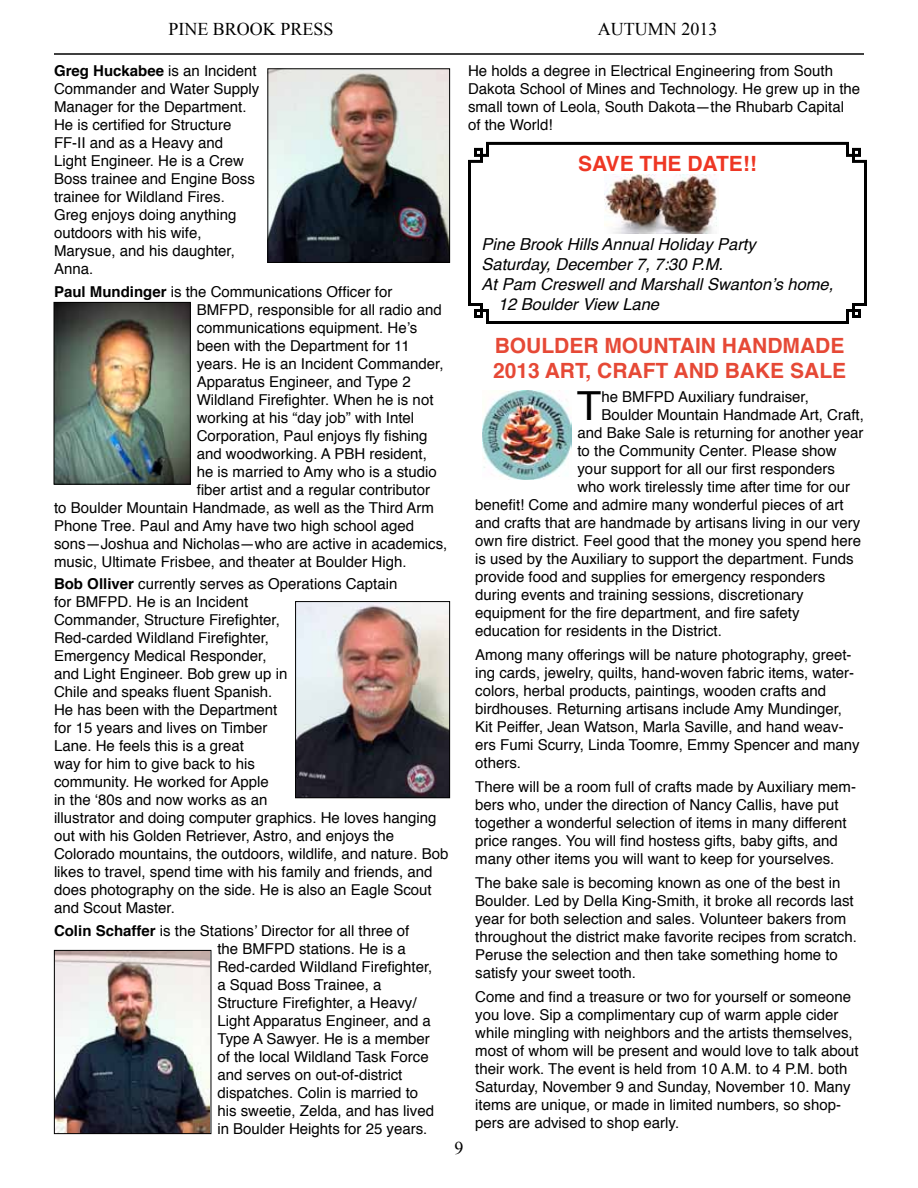
<style>
.page{position:relative;width:918px;height:1188px;background:#fff}
.page>*{position:absolute;margin:0;border:0;box-sizing:border-box;transform-origin:0 0}
.t1{font:40.05px "Helvetica";color:#000}
.t2{font:700 21px/25.2px "Helvetica";color:#e64936}
.t3{font:700 21px "Helvetica";color:#ee3724}
.t4{font:18px "Times New Roman";color:#000}
.t5{font:italic 16.5px "Helvetica";color:#000}
.t6{font:15px/18px "Helvetica";color:#000}
.s1{font-weight:700}
</style>
<div class="page">
<hr style="left:54px;top:53px;width:810px;height:2px;background:#000">
<img style="left:269px;top:70px;width:179px;height:191px">
<div style="left:267px;top:68px;width:183px;height:195px;border:1px solid #000"></div>
<img style="left:297px;top:603px;width:151px;height:193px">
<div style="left:295px;top:601px;width:155px;height:197px;border:1px solid #000"></div>
<img style="left:56px;top:952px;width:153px;height:180px">
<div style="left:54px;top:950px;width:157px;height:184px;border:1px solid #000"></div>
<img style="left:56px;top:304px;width:133px;height:179px">
<div style="left:54px;top:302px;width:137px;height:183px;border:1px solid #000"></div>
<img style="left:482px;top:391px;width:89px;height:89px">
<svg style="left:468px;top:141px;width:399px;height:183px"></svg>
<img style="left:604px;top:175px;width:114px;height:59px">
<p class="t4" style="left:168px;top:17px;width:167px">PINE BROOK PRESS</p>
<p class="t4" style="left:598px;top:17px;width:121px">AUTUMN 2013</p>
<p class="t6" style="left:54px;top:62px;width:207px"><span class="s1">Greg Huckabee</span> is an Incident<br>Commander and Water Supply<br>Manager for the Department.<br>He is certified for Structure<br>FF-II and as a Heavy and<br>Light Engineer. He is a Crew<br>Boss trainee and Engine Boss trainee for Wildland Fires.<br>Greg enjoys doing anything outdoors with his wife,<br>Marysue, and his daughter,<br>Anna.</p>
<p class="t6" style="left:54px;top:283px;width:340px"><span class="s1">Paul Mundinger</span> is the Communications Officer for</p>
<p class="t6" style="left:197px;top:301px;width:247px">BMFPD, responsible for all radio and</p>
<p class="t6" style="left:197px;top:319px;width:222px">communications equipment. He’s</p>
<p class="t6" style="left:197px;top:337px;width:215px">been with the Department for 11</p>
<p class="t6" style="left:197px;top:355px;width:248px">years. He is an Incident Commander,</p>
<p class="t6" style="left:197px;top:373px;width:216px">Apparatus Engineer, and Type 2</p>
<p class="t6" style="left:197px;top:391px;width:238px">Wildland Firefighter. When he is not</p>
<p class="t6" style="left:197px;top:409px;width:219px">working at his “day job” with Intel</p>
<p class="t6" style="left:197px;top:427px;width:232px">Corporation, Paul enjoys fly fishing</p>
<p class="t6" style="left:197px;top:445px;width:232px">and woodworking. A PBH resident,</p>
<p class="t6" style="left:197px;top:463px;width:242px">he is married to Amy who is a studio</p>
<p class="t6" style="left:197px;top:481px;width:235px">fiber artist and a regular contributor</p>
<p class="t6" style="left:54px;top:499px;width:381px">to Boulder Mountain Handmade, as well as the Third Arm</p>
<p class="t6" style="left:54px;top:517px;width:362px">Phone Tree. Paul and Amy have two high school aged</p>
<p class="t6" style="left:54px;top:535px;width:395px">sons—Joshua and Nicholas—who are active in academics,</p>
<p class="t6" style="left:54px;top:553px;width:354px">music, Ultimate Frisbee, and theater at Boulder High.</p>
<p class="t6" style="left:54px;top:575px;width:396px"><span class="s1">Bob Olliver</span> currently serves as Operations Captain<br>for BMFPD. He is an Incident<br>Commander, Structure Firefighter,<br>Red-carded Wildland Firefighter,<br>Emergency Medical Responder,<br>and Light Engineer. Bob grew up in<br>Chile and speaks fluent Spanish.<br>He has been with the Department<br>for 15 years and lives on Timber<br>Lane. He feels this is a great<br>way for him to give back to his<br>community. He worked for Apple<br>in the ‘80s and now works as an<br>illustrator and doing computer graphics. He loves hanging out with his Golden Retriever, Astro, and enjoys the Colorado mountains, the outdoors, wildlife, and nature. Bob likes to travel, spend time with his family and friends, and does photography on the side. He is also an Eagle Scout and Scout Master.</p>
<p class="t6" style="left:217px;top:922px;width:218px;text-indent:-163px"><span class="s1">Colin Schaffer</span> is the Stations’ Director for all three of<br>the BMFPD stations. He is a<br>Red-carded Wildland Firefighter, a Squad Boss Trainee, a<br>Structure Firefighter, a Heavy/<br>Light Apparatus Engineer, and a<br>Type A Sawyer. He is a member of the local Wildland Task Force and serves on out-of-district dispatches. Colin is married to his sweetie, Zelda, and has lived in Boulder Heights for 25 years.</p>
<p class="t4" style="left:454px;top:1136px;width:10px">9</p>
<p class="t6" style="left:468px;top:62px;width:394px">He holds a degree in Electrical Engineering from South Dakota School of Mines and Technology. He grew up in the small town of Leola, South Dakota—the Rhubarb Capital of the World!</p>
<h2 class="t3" style="left:578px;top:147px;width:180px">SAVE THE DATE!!</h2>
<p class="t5" style="left:482px;top:232px;width:276px">Pine Brook Hills Annual Holiday Party</p>
<p class="t5" style="left:482px;top:251px;width:243px">Saturday, December 7, 7:30 P.M.</p>
<p class="t5" style="left:482px;top:271px;width:353px">At Pam Creswell and Marshall Swanton’s home,</p>
<p class="t5" style="left:498px;top:291px;width:163px">12 Boulder View Lane</p>
<h2 class="t2" style="left:493px;top:334px;width:355px">BOULDER MOUNTAIN HANDMADE<br>2013 ART, CRAFT AND BAKE SALE</h2>
<h1 class="t1" style="left:577px;top:376px;width:26px">T</h1>
<p class="t6" style="left:601px;top:389px;width:209px">he BMFPD Auxiliary fundraiser,</p>
<p class="t6" style="left:601px;top:407px;width:264px">Boulder Mountain Handmade Art, Craft,</p>
<p class="t6" style="left:577px;top:425px;width:287px">and Bake Sale is returning for another year</p>
<p class="t6" style="left:577px;top:443px;width:261px">to the Community Center. Please show</p>
<p class="t6" style="left:577px;top:461px;width:259px">your support for all our first responders</p>
<p class="t6" style="left:577px;top:479px;width:274px">who work tirelessly time after time for our</p>
<p class="t6" style="left:475px;top:497px;width:370px">benefit! Come and admire many wonderful pieces of art</p>
<p class="t6" style="left:475px;top:515px;width:387px">and crafts that are handmade by artisans living in our very</p>
<p class="t6" style="left:475px;top:533px;width:388px">own fire district. Feel good that the money you spend here</p>
<p class="t6" style="left:475px;top:551px;width:380px">is used by the Auxiliary to support the department. Funds</p>
<p class="t6" style="left:475px;top:569px;width:352px">provide food and supplies for emergency responders</p>
<p class="t6" style="left:475px;top:587px;width:330px">during events and training sessions, discretionary</p>
<p class="t6" style="left:475px;top:605px;width:326px">equipment for the fire department, and fire safety</p>
<p class="t6" style="left:475px;top:623px;width:248px">education for residents in the District.</p>
<p class="t6" style="left:475px;top:647px;width:386px">Among many offerings will be nature photography, greet&shy;ing cards, jewelry, quilts, hand-woven fabric items, water&shy;colors, herbal products, paintings, wooden crafts and birdhouses. Returning artisans include Amy Mundinger, Kit Peiffer, Jean Watson, Marla Saville, and hand weav&shy;ers Fumi Scurry, Linda Toomre, Emmy Spencer and many others.</p>
<p class="t6" style="left:475px;top:779px;width:382px">There will be a room full of crafts made by Auxiliary mem&shy;bers who, under the direction of Nancy Callis, have put together a wonderful selection of items in many different price ranges. You will find hostess gifts, baby gifts, and many other items you will want to keep for yourselves.</p>
<p class="t6" style="left:475px;top:875px;width:383px">The bake sale is becoming known as one of the best in Boulder. Led by Della King-Smith, it broke all records last year for both selection and sales. Volunteer bakers from throughout the district make favorite recipes from scratch.<br>Peruse the selection and then take something home to satisfy your sweet tooth.</p>
<p class="t6" style="left:475px;top:989px;width:385px">Come and find a treasure or two for yourself or someone you love. Sip a complimentary cup of warm apple cider while mingling with neighbors and the artists themselves, most of whom will be present and would love to talk about their work. The event is held from 10 A.M. to 4 P.M. both Saturday, November 9 and Sunday, November 10. Many items are unique, or made in limited numbers, so shop&shy;pers are advised to shop early.</p>
</div>
